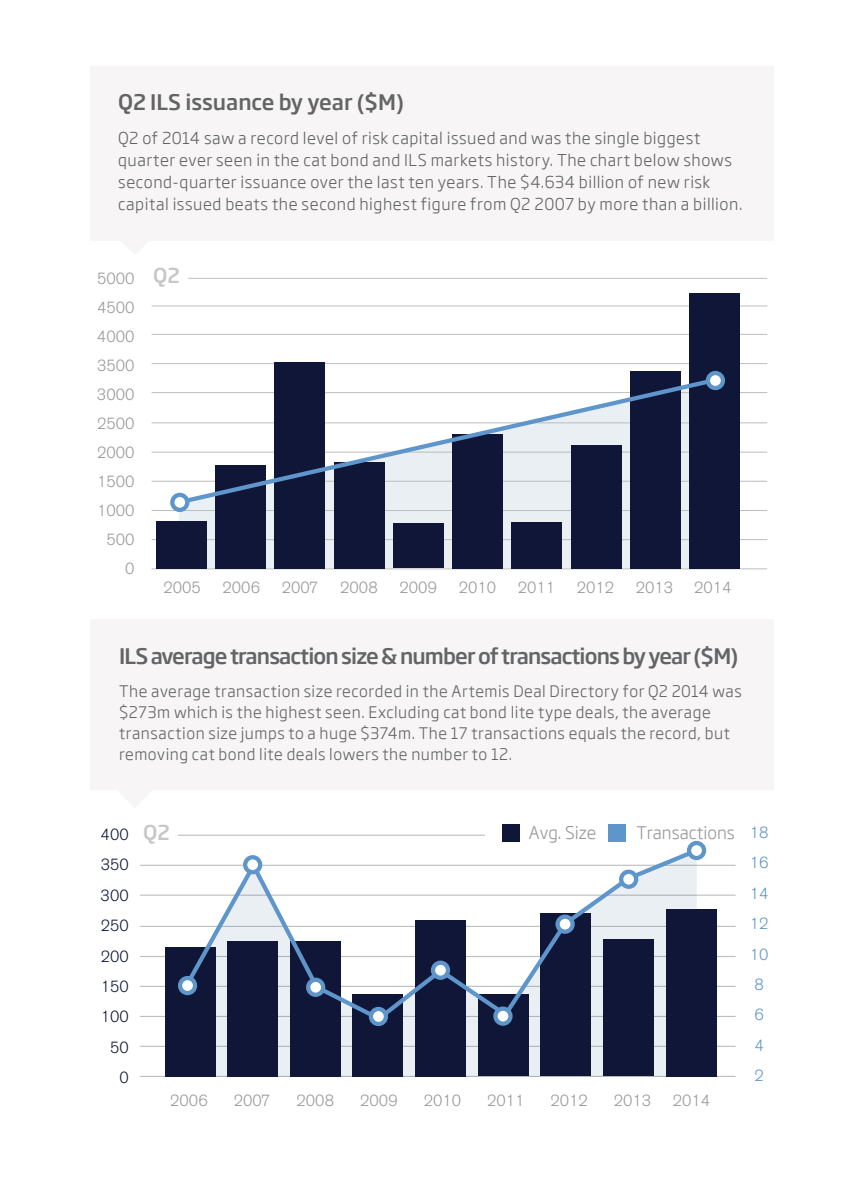
<style>
.page{position:relative;width:842px;height:1191px;background:#fff}
.page>*{position:absolute;margin:0;border:0;box-sizing:border-box;transform-origin:0 0}
.t1{font:500 21px "Soho Gothic Pro";letter-spacing:-.04em;color:#636466}
.t2{font:500 21px "Soho Gothic Pro";color:#636466}
.t3{font:500 20px "Soho Gothic Pro";color:#c9c7c6}
.t4{font:300 17px "Soho Gothic Pro";color:#989897}
.t5{font:300 16px/22px "Soho Gothic Pro";letter-spacing:.035em;color:#636466}
.t6{font:300 16px "Akzidenz Grotesk BE";color:#989897}
.t7{font:300 16px "Akzidenz Grotesk BE";color:#989897}
.t8{font:300 16px/30.4px "Akzidenz Grotesk BE";color:#101638;text-align:right}
.t9{font:300 16px/30.4px "Akzidenz Grotesk BE";color:#5e95ca}
.t10{font:300 15.6px/21px "Soho Gothic Pro";letter-spacing:.035em;color:#636466}
.s1{font-family:"Soho Gothic Pro";font-weight:500;font-size:20px;color:#c9c7c6}
</style>
<div class="page">
<hr style="left:140px;top:925px;width:596px;height:2px;background:#bcbec0">
<hr style="left:140px;top:985px;width:596px;height:2px;background:#bcbec0">
<hr style="left:140px;top:1045px;width:596px;height:2px;background:#bcbec0">
<hr style="left:140px;top:956px;width:596px;height:1px;background:#bcbec0">
<hr style="left:140px;top:1016px;width:596px;height:1px;background:#bcbec0">
<hr style="left:140px;top:1075px;width:596px;height:2px;background:#bcbec0">
<hr style="left:140px;top:834px;width:596px;height:1px;background:#bcbec0">
<hr style="left:140px;top:894px;width:596px;height:1px;background:#bcbec0">
<hr style="left:140px;top:864px;width:596px;height:2px;background:#bcbec0">
<div style="left:486px;top:826px;width:253px;height:17px;background:#fff"></div>
<div style="left:502px;top:824px;width:17px;height:17px;background:#101638"></div>
<div style="left:608px;top:824px;width:17px;height:17px;background:#5e95ca"></div>
<svg style="left:185px;top:1023px;width:512px;height:54px;background:#d3d8e0"></svg>
<div style="left:91px;top:66px;width:683px;height:174px;background:#f7f5f5"></div>
<div style="left:227px;top:941px;width:51px;height:135px;background:#101638"></div>
<div style="left:353px;top:994px;width:50px;height:82px;background:#101638"></div>
<div style="left:478px;top:994px;width:50px;height:82px;background:#101638"></div>
<div style="left:603px;top:939px;width:51px;height:137px;background:#101638"></div>
<div style="left:165px;top:947px;width:50px;height:129px;background:#101638"></div>
<div style="left:290px;top:940px;width:51px;height:136px;background:#101638"></div>
<div style="left:415px;top:920px;width:51px;height:156px;background:#101638"></div>
<div style="left:541px;top:913px;width:50px;height:163px;background:#101638"></div>
<div style="left:666px;top:909px;width:50px;height:167px;background:#101638"></div>
<svg style="left:181px;top:856px;width:316px;height:167px"></svg>
<div style="left:180px;top:978px;width:15px;height:15px;background:#fff;border-radius:50%"></div>
<div style="left:178px;top:976px;width:19px;height:19px;border:4px solid #5e95ca;border-radius:50%"></div>
<div style="left:245px;top:857px;width:15px;height:15px;background:#fff;border-radius:50%"></div>
<div style="left:243px;top:855px;width:19px;height:19px;border:4px solid #5e95ca;border-radius:50%"></div>
<svg style="left:308px;top:979px;width:15px;height:15px"></svg>
<div style="left:306px;top:977px;width:19px;height:20px;border:4px solid #5e95ca;border-radius:50%"></div>
<svg style="left:371px;top:1009px;width:15px;height:15px"></svg>
<div style="left:369px;top:1006px;width:19px;height:20px;border:4px solid #5e95ca;border-radius:50%"></div>
<div style="left:433px;top:962px;width:15px;height:15px;background:#fff;border-radius:50%"></div>
<div style="left:431px;top:960px;width:19px;height:19px;border:4px solid #5e95ca;border-radius:50%"></div>
<svg style="left:497px;top:846px;width:205px;height:178px"></svg>
<svg style="left:495px;top:1008px;width:15px;height:15px"></svg>
<div style="left:493px;top:1006px;width:20px;height:19px;border:4px solid #5e95ca;border-radius:50%"></div>
<svg style="left:558px;top:916px;width:15px;height:15px"></svg>
<div style="left:555px;top:914px;width:20px;height:19px;border:4px solid #5e95ca;border-radius:50%"></div>
<svg style="left:621px;top:871px;width:15px;height:15px"></svg>
<div style="left:619px;top:869px;width:19px;height:20px;border:4px solid #5e95ca;border-radius:50%"></div>
<div style="left:689px;top:843px;width:15px;height:15px;background:#fff;border-radius:50%"></div>
<div style="left:687px;top:841px;width:19px;height:19px;border:4px solid #5e95ca;border-radius:50%"></div>
<div style="left:139px;top:824px;width:38px;height:35px;background:#fff"></div>
<div style="left:179px;top:507px;width:510px;height:61px;background:#eaeff4"></div>
<hr style="left:152px;top:305px;width:615px;height:1px;background:#bcbec0">
<hr style="left:152px;top:422px;width:615px;height:1px;background:#bcbec0">
<hr style="left:152px;top:481px;width:615px;height:1px;background:#bcbec0">
<hr style="left:152px;top:539px;width:615px;height:1px;background:#bcbec0">
<hr style="left:152px;top:451px;width:615px;height:1px;background:#bcbec0">
<hr style="left:152px;top:510px;width:615px;height:1px;background:#bcbec0">
<hr style="left:152px;top:568px;width:615px;height:1px;background:#bcbec0">
<hr style="left:152px;top:334px;width:615px;height:1px;background:#bcbec0">
<hr style="left:152px;top:392px;width:615px;height:1px;background:#bcbec0">
<hr style="left:152px;top:363px;width:615px;height:1px;background:#bcbec0">
<hr style="left:152px;top:278px;width:615px;height:1px;background:#bcbec0">
<div style="left:149px;top:267px;width:38px;height:35px;background:#fff"></div>
<div style="left:156px;top:521px;width:51px;height:47px;background:#101638"></div>
<div style="left:275px;top:362px;width:50px;height:206px;background:#101638"></div>
<div style="left:393px;top:523px;width:51px;height:45px;background:#101638"></div>
<div style="left:512px;top:522px;width:50px;height:46px;background:#101638"></div>
<div style="left:630px;top:371px;width:51px;height:197px;background:#101638"></div>
<div style="left:215px;top:465px;width:51px;height:103px;background:#101638"></div>
<div style="left:334px;top:462px;width:50px;height:106px;background:#101638"></div>
<div style="left:452px;top:434px;width:51px;height:134px;background:#101638"></div>
<div style="left:571px;top:445px;width:50px;height:123px;background:#101638"></div>
<div style="left:689px;top:293px;width:51px;height:275px;background:#101638"></div>
<svg style="left:175px;top:375px;width:545px;height:132px"></svg>
<div style="left:172px;top:495px;width:15px;height:15px;background:#fff;border-radius:50%"></div>
<div style="left:170px;top:493px;width:19px;height:19px;border:4px solid #5e95ca;border-radius:50%"></div>
<div style="left:708px;top:373px;width:15px;height:15px;background:#fff;border-radius:50%"></div>
<div style="left:706px;top:371px;width:19px;height:19px;border:4px solid #5e95ca;border-radius:50%"></div>
<div style="left:91px;top:619px;width:683px;height:170px;background:#f7f5f5"></div>
<h1 class="t2" style="left:118px;top:85px;width:287px">Q2 ILS issuance by year ($M)</h1>
<p class="t5" style="left:118px;top:126px;width:626px">Q2 of 2014 saw a record level of risk capital issued and was the single biggest quarter ever seen in the cat bond and ILS markets history. The chart below shows second-quarter issuance over the last ten years. The $4.634 billion of new risk capital issued beats the second highest figure from Q2 2007 by more than a billion.</p>
<p class="t6" style="left:97px;top:269px;width:84px">5000 <span class="s1">Q2</span></p>
<p class="t6" style="left:97px;top:298px;width:39px">4500</p>
<p class="t6" style="left:97px;top:327px;width:39px">4000</p>
<p class="t6" style="left:97px;top:356px;width:39px">3500</p>
<p class="t6" style="left:97px;top:385px;width:39px">3000</p>
<p class="t6" style="left:97px;top:414px;width:39px">2500</p>
<p class="t6" style="left:97px;top:443px;width:39px">2000</p>
<p class="t6" style="left:97px;top:472px;width:39px">1500</p>
<p class="t6" style="left:97px;top:501px;width:39px">1000</p>
<p class="t6" style="left:106px;top:530px;width:29px">500</p>
<p class="t6" style="left:125px;top:559px;width:11px">0</p>
<p class="t6" style="left:163px;top:579px;width:39px">2005</p>
<p class="t6" style="left:222px;top:579px;width:39px">2006</p>
<p class="t6" style="left:282px;top:579px;width:38px">2007</p>
<p class="t6" style="left:340px;top:579px;width:39px">2008</p>
<p class="t6" style="left:399px;top:579px;width:39px">2009</p>
<p class="t6" style="left:459px;top:579px;width:39px">2010</p>
<p class="t6" style="left:518px;top:579px;width:39px">2011</p>
<p class="t6" style="left:577px;top:579px;width:39px">2012</p>
<p class="t6" style="left:636px;top:579px;width:39px">2013</p>
<p class="t6" style="left:694px;top:579px;width:39px">2014</p>
<h1 class="t1" style="left:119px;top:638px;width:621px">ILS average transaction size &amp; number of transactions by year ($M)</h1>
<p class="t10" style="left:119px;top:679px;width:624px">The average transaction size recorded in the Artemis Deal Directory for Q2 2014 was $273m which is the highest seen. Excluding cat bond lite type deals, the average transaction size jumps to a huge $374m. The 17 transactions equals the record, but removing cat bond lite deals lowers the number to 12.</p>
<p class="t3" style="left:143px;top:816px;width:28px">Q2</p>
<p class="t4" style="left:529px;top:818px;width:69px">Avg. Size</p>
<p class="t4" style="left:636px;top:818px;width:100px">Transactions</p>
<p class="t8" style="left:100px;top:819px;width:30px">400<br>350<br>300<br>250<br>200<br>150<br>100<br>50<br>0</p>
<p class="t9" style="left:750px;top:817px;width:20px">18<br>16<br>14<br>12<br>10<br>8<br>6<br>4<br>2</p>
<p class="t7" style="left:170px;top:1091px;width:39px">2006</p>
<p class="t7" style="left:234px;top:1091px;width:38px">2007</p>
<p class="t7" style="left:297px;top:1091px;width:39px">2008</p>
<p class="t7" style="left:360px;top:1091px;width:39px">2009</p>
<p class="t7" style="left:424px;top:1091px;width:39px">2010</p>
<p class="t7" style="left:487px;top:1091px;width:39px">2011</p>
<p class="t7" style="left:551px;top:1091px;width:39px">2012</p>
<p class="t7" style="left:614px;top:1091px;width:39px">2013</p>
<p class="t7" style="left:673px;top:1091px;width:39px">2014</p>
</div>
